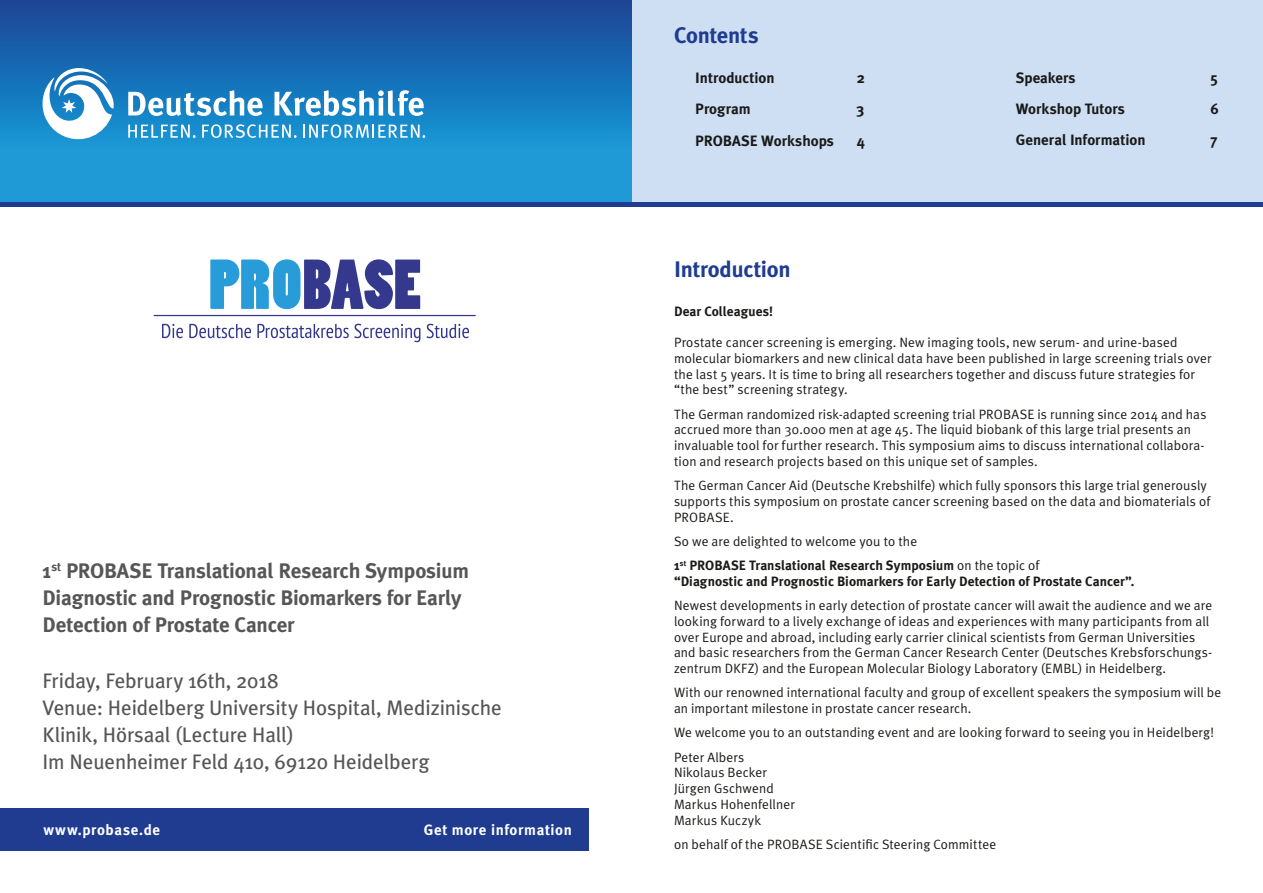
<style>
.page{position:relative;width:1263px;height:893px;background:#fff}
.page>*{position:absolute;margin:0;border:0;box-sizing:border-box;transform-origin:0 0}
.t1{font:700 22.5px "Meta Plus";letter-spacing:-.01em;color:#1f3c90}
.t2{font:21px/27px "Meta Plus";letter-spacing:-.005em;color:#565656}
.t3{font:700 21px/27px "Meta Plus";letter-spacing:-.01em;color:#565656}
.t4{font:700 15px "Meta Plus";color:#1a1a18}
.t5{font:700 15px "Meta Plus";letter-spacing:.04em;color:#fff}
.t6{font:13.5px/15.8px "Meta Plus Normal";letter-spacing:.01em;color:#1a1a18}
.t7{font:700 13.5px/15.8px "Meta Plus";letter-spacing:.005em;color:#1a1a18}
.s1{font-family:"Meta Plus Normal";font-weight:400}
</style>
<div class="page">
<div style="left:631px;top:0;width:632px;height:206px;background:#cedff4"></div>
<svg style="left:0;top:0;width:631px;height:202px;background:#1a78bc"></svg>
<hr style="left:0;top:202px;width:1263px;height:4px;background:#1f3c90">
<div style="left:0;top:808px;width:589px;height:42px;background:#1f3c90"></div>
<svg style="left:210px;top:259px;width:210px;height:50px"></svg>
<svg style="left:162px;top:324px;width:21px;height:14px"></svg>
<svg style="left:189px;top:324px;width:62px;height:14px"></svg>
<svg style="left:257px;top:324px;width:163px;height:18px"></svg>
<svg style="left:426px;top:324px;width:43px;height:14px"></svg>
<hr style="left:154px;top:315px;width:322px;height:1px;background:#34398e">
<svg style="left:128px;top:90px;width:134px;height:26px"></svg>
<svg style="left:274px;top:90px;width:150px;height:26px"></svg>
<svg style="left:128px;top:125px;width:68px;height:13px"></svg>
<svg style="left:202px;top:124px;width:95px;height:14px"></svg>
<svg style="left:303px;top:124px;width:122px;height:14px"></svg>
<svg style="left:41px;top:64px;width:75px;height:81px"></svg>
<h2 class="t3" style="left:43px;top:557px;width:428px">1<sup>st</sup> PROBASE Translational Research Symposium<br>Diagnostic and Prognostic Biomarkers for Early<br>Detection of Prostate Cancer</h2>
<h2 class="t2" style="left:43px;top:667px;width:461px">Friday, February 16th, 2018<br>Venue: Heidelberg University Hospital, Medizinische Klinik, Hörsaal (Lecture Hall)<br>Im Neuenheimer Feld 410, 69120 Heidelberg</h2>
<p class="t5" style="left:43px;top:821px;width:118px">www.probase.de</p>
<p class="t5" style="left:424px;top:821px;width:150px">Get more information</p>
<h1 class="t1" style="left:674px;top:22px;width:86px">Contents</h1>
<p class="t4" style="left:695px;top:69px;width:81px">Introduction</p>
<p class="t4" style="left:857px;top:69px;width:10px">2</p>
<p class="t4" style="left:695px;top:100px;width:57px">Program</p>
<p class="t4" style="left:857px;top:100px;width:9px">3</p>
<p class="t4" style="left:695px;top:132px;width:140px">PROBASE Workshops</p>
<p class="t4" style="left:857px;top:132px;width:10px">4</p>
<h1 class="t1" style="left:674px;top:256px;width:118px">Introduction</h1>
<p class="t4" style="left:1016px;top:69px;width:61px">Speakers</p>
<p class="t4" style="left:1210px;top:69px;width:9px">5</p>
<p class="t4" style="left:1016px;top:100px;width:111px">Workshop Tutors</p>
<p class="t4" style="left:1210px;top:100px;width:10px">6</p>
<p class="t4" style="left:1016px;top:131px;width:131px">General Information</p>
<p class="t4" style="left:1210px;top:131px;width:8px">7</p>
<p class="t7" style="left:674px;top:303px;width:101px">Dear Colleagues!</p>
<p class="t6" style="left:674px;top:334px;width:539px">Prostate cancer screening is emerging. New imaging tools, new serum- and urine-based molecular biomarkers and new clinical data have been published in large screening trials over the last 5 years. It is time to bring all researchers together and discuss future strategies for “the best” screening strategy.</p>
<p class="t6" style="left:674px;top:406px;width:534px">The German randomized risk-adapted screening trial PROBASE is running since 2014 and has accrued more than 30.000 men at age 45. The liquid biobank of this large trial presents an invaluable tool for further research. This symposium aims to discuss international collabora&shy;tion and research projects based on this unique set of samples.</p>
<p class="t6" style="left:674px;top:477px;width:538px">The German Cancer Aid (Deutsche Krebshilfe) which fully sponsors this large trial generously supports this symposium on prostate cancer screening based on the data and biomaterials of<br>PROBASE.</p>
<p class="t6" style="left:674px;top:533px;width:245px">So we are delighted to welcome you to the</p>
<p class="t7" style="left:674px;top:557px;width:462px">1<sup>st</sup> PROBASE Translational Research Symposium <span class="s1">on the topic of<br></span>“Diagnostic and Prognostic Biomarkers for Early Detection of Prostate Cancer”.</p>
<p class="t6" style="left:674px;top:597px;width:540px">Newest developments in early detection of prostate cancer will await the audience and we are looking forward to a lively exchange of ideas and experiences with many participants from all over Europe and abroad, including early carrier clinical scientists from German Universities and basic researchers from the German Cancer Research Center (Deutsches Krebsforschungs&shy;zentrum DKFZ) and the European Molecular Biology Laboratory (EMBL) in Heidelberg.</p>
<p class="t6" style="left:674px;top:685px;width:549px">With our renowned international faculty and group of excellent speakers the symposium will be an important milestone in prostate cancer research.</p>
<p class="t6" style="left:674px;top:720px;width:542px;line-height:24.3px">We welcome you to an outstanding event and are looking forward to seeing you in Heidelberg!<br>Peter Albers</p>
<p class="t6" style="left:674px;top:765px;width:122px">Nikolaus Becker<br>Jürgen Gschwend<br>Markus Hohenfellner<br>Markus Kuczyk</p>
<p class="t6" style="left:674px;top:836px;width:324px">on behalf of the PROBASE Scientific Steering Committee</p>
</div>
